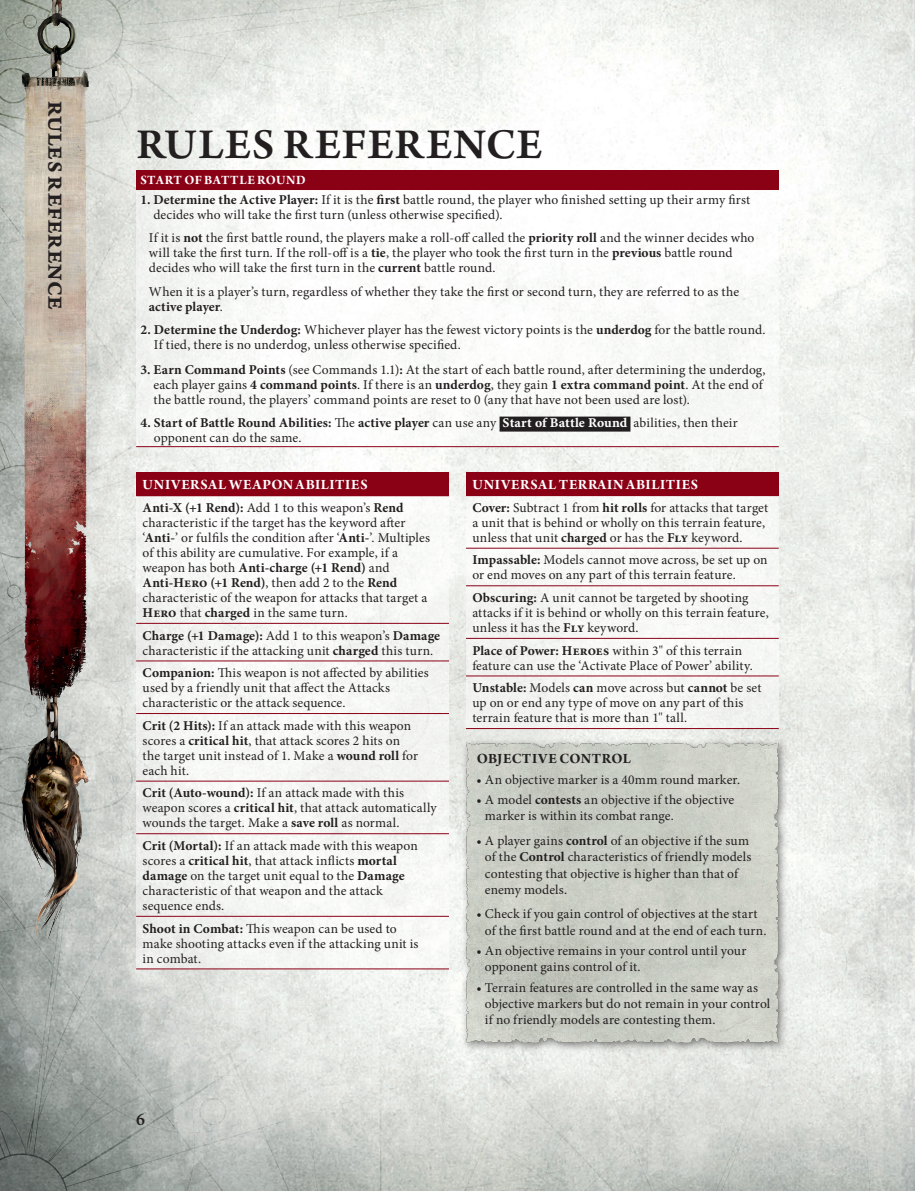
<style>
.page{position:relative;width:915px;height:1191px;background:#fff}
.page>*{position:absolute;margin:0;border:0;box-sizing:border-box;transform-origin:0 0}
.t1{font:600 45px "Arno Pro";letter-spacing:.025em;color:#231f20}
.t2{font:21.3px "Arno Pro Bold Caption";letter-spacing:.03em;color:#231f20}
.t3{font:600 18px "Minion Pro";color:#231f20}
.t4{font:15px "Arno Pro Bold Subhead";letter-spacing:.05em;color:#fff}
.t5{font:15px "Arno Pro Bold Subhead";letter-spacing:.025em;color:#231f20}
.t6{font:13.5px/15px "Minion Pro";letter-spacing:.01em;color:#231f20}
.t7{font:13.5px "Arno Pro Bold Subhead";letter-spacing:.025em;color:#fff}
.s1{font-weight:700}
.s2{font-family:"Minion Pro Bold Capt";color:#fff}
</style>
<div class="page">
<img style="left:0;top:0;width:914px;height:1191px">
<img style="left:0;top:690px;width:105px;height:273px">
<img style="left:23px;top:0;width:85px;height:20px">
<img style="left:21px;top:2px;width:72px;height:44px">
<img style="left:13px;top:46px;width:92px;height:170px">
<img style="left:13px;top:216px;width:92px;height:556px">
<div style="left:460px;top:737px;width:328px;height:315px;background:#231f20;opacity:.55"></div>
<svg style="left:465px;top:742px;width:313px;height:301px;fill:#c9cec5"></svg>
<img style="left:596px;top:742px;width:178px;height:6px">
<div style="left:136px;top:170px;width:642px;height:277px;background:#fff"></div>
<div style="left:136px;top:170px;width:642px;height:19px;background:#8a0116"></div>
<hr style="left:136px;top:189px;width:642px;height:1px;background:#8a0116">
<hr style="left:136px;top:446px;width:642px;height:1px;background:#8a0116">
<div style="left:499px;top:416px;width:131px;height:15px;background:#231f20"></div>
<div style="left:136px;top:473px;width:313px;height:496px;background:#f6f7f5"></div>
<div style="left:136px;top:473px;width:313px;height:23px;background:#8a0116"></div>
<hr style="left:136px;top:623px;width:313px;height:1px;background:#8a0116">
<hr style="left:136px;top:781px;width:313px;height:1px;background:#8a0116">
<hr style="left:136px;top:660px;width:313px;height:1px;background:#8a0116">
<hr style="left:136px;top:713px;width:313px;height:1px;background:#8a0116">
<hr style="left:136px;top:833px;width:313px;height:1px;background:#8a0116">
<hr style="left:136px;top:916px;width:313px;height:1px;background:#8a0116">
<hr style="left:136px;top:968px;width:313px;height:1px;background:#8a0116">
<div style="left:466px;top:472px;width:312px;height:256px;background:#f6f8f5"></div>
<div style="left:466px;top:472px;width:312px;height:23px;background:#8a0116"></div>
<hr style="left:466px;top:548px;width:312px;height:1px;background:#8a0116">
<hr style="left:466px;top:675px;width:312px;height:1px;background:#8a0116">
<hr style="left:466px;top:495px;width:312px;height:1px;background:#8a0116">
<hr style="left:466px;top:585px;width:312px;height:1px;background:#8a0116">
<hr style="left:466px;top:638px;width:312px;height:1px;background:#8a0116">
<hr style="left:466px;top:728px;width:312px;height:1px;background:#8a0116">
<h2 class="t2" style="left:68px;top:101px;width:210px;rotate:90deg">RULES REFERENCE</h2>
<h1 class="t1" style="left:136px;top:119px;width:407px">RULES REFERENCE</h1>
<p class="t7" style="left:140px;top:172px;width:167px">START OF BATTLE ROUND</p>
<p class="t6" style="left:153px;top:192px;width:598px;text-indent:-13px"><span class="s1">1. Determine the Active Player:</span> If it is the <span class="s1">first</span> battle round, the player who finished setting up their army first decides who will take the first turn (unless otherwise specified).</p>
<p class="t6" style="left:149px;top:230px;width:606px">If it is <span class="s1">not</span> the first battle round, the players make a roll-off called the <span class="s1">priority roll</span> and the winner decides who will take the first turn. If the roll-off is a <span class="s1">tie</span>, the player who took the first turn in the <span class="s1">previous</span> battle round decides who will take the first turn in the <span class="s1">current</span> battle round.</p>
<p class="t6" style="left:149px;top:284px;width:591px">When it is a player’s turn, regardless of whether they take the first or second turn, they are referred to as the <span class="s1">active player</span>.</p>
<p class="t6" style="left:154px;top:322px;width:612px;text-indent:-14px"><span class="s1">2. Determine the Underdog:</span> Whichever player has the fewest victory points is the <span class="s1">underdog</span> for the battle round.<br>If tied, there is no underdog, unless otherwise specified.</p>
<p class="t6" style="left:153px;top:362px;width:613px;text-indent:-13px"><span class="s1">3. Earn Command Points</span> (see Commands 1.1)<span class="s1">:</span> At the start of each battle round, after determining the underdog, each player gains <span class="s1">4 command points</span>. If there is an <span class="s1">underdog</span>, they gain <span class="s1">1 extra command point</span>. At the end of the battle round, the players’ command points are reset to 0 (any that have not been used are lost).</p>
<p class="t6" style="left:154px;top:415px;width:585px;text-indent:-14px"><span class="s1">4. Start of Battle Round Abilities:</span> The <span class="s1">active player</span> can use any <span class="s2">Start of Battle Round</span> abilities, then their opponent can do the same.</p>
<p class="t4" style="left:143px;top:476px;width:226px">UNIVERSAL WEAPON ABILITIES</p>
<p class="t6" style="left:142px;top:500px;width:289px"><span class="s1">Anti-X (+1 Rend):</span> Add 1 to this weapon’s <span class="s1">Rend </span>characteristic if the target has the keyword after ‘<span class="s1">Anti-</span>’ or fulfils the condition after ‘<span class="s1">Anti-</span>’. Multiples of this ability are cumulative. For example, if a weapon has both <span class="s1">Anti‑charge (+1 Rend)</span> and <span class="s1">Anti-Hero (+1 Rend)</span>, then add 2 to the <span class="s1">Rend </span>characteristic of the weapon for attacks that target a <span class="s1">Hero</span> that <span class="s1">charged</span> in the same turn.</p>
<p class="t6" style="left:142px;top:628px;width:299px"><span class="s1">Charge (+1 Damage):</span> Add 1 to this weapon’s <span class="s1">Damage </span>characteristic if the attacking unit <span class="s1">charged</span> this turn.</p>
<p class="t6" style="left:142px;top:665px;width:287px"><span class="s1">Companion:</span> This weapon is not affected by abilities used by a friendly unit that affect the Attacks characteristic or the attack sequence.</p>
<p class="t6" style="left:142px;top:718px;width:277px"><span class="s1">Crit (2 Hits):</span> If an attack made with this weapon scores a <span class="s1">critical hit</span>, that attack scores 2 hits on the target unit instead of 1. Make a <span class="s1">wound roll</span> for each hit.</p>
<p class="t6" style="left:142px;top:785px;width:295px"><span class="s1">Crit (Auto-wound):</span> If an attack made with this weapon scores a <span class="s1">critical hit</span>, that attack automatically wounds the target. Make a <span class="s1">save roll</span> as normal.</p>
<p class="t6" style="left:142px;top:838px;width:276px"><span class="s1">Crit (Mortal):</span> If an attack made with this weapon scores a <span class="s1">critical hit</span>, that attack inflicts <span class="s1">mortal damage</span> on the target unit equal to the <span class="s1">Damage </span>characteristic of that weapon and the attack sequence ends.</p>
<p class="t6" style="left:142px;top:920px;width:277px"><span class="s1">Shoot in Combat:</span> This weapon can be used to make shooting attacks even if the attacking unit is in combat.</p>
<p class="t4" style="left:472px;top:476px;width:227px">UNIVERSAL TERRAIN ABILITIES</p>
<p class="t6" style="left:472px;top:500px;width:297px"><span class="s1">Cover:</span> Subtract 1 from <span class="s1">hit rolls</span> for attacks that target a unit that is behind or wholly on this terrain feature, unless that unit <span class="s1">charged</span> or has the <span class="s1">Fly</span> keyword.</p>
<p class="t6" style="left:472px;top:552px;width:296px"><span class="s1">Impassable:</span> Models cannot move across, be set up on or end moves on any part of this terrain feature.</p>
<p class="t6" style="left:472px;top:590px;width:298px"><span class="s1">Obscuring:</span> A unit cannot be targeted by shooting attacks if it is behind or wholly on this terrain feature, unless it has the <span class="s1">Fly</span> keyword.</p>
<p class="t6" style="left:472px;top:643px;width:282px"><span class="s1">Place of Power: Heroes</span> within 3" of this terrain feature can use the ‘Activate Place of Power’ ability.</p>
<p class="t6" style="left:472px;top:680px;width:290px"><span class="s1">Unstable:</span> Models <span class="s1">can</span> move across but <span class="s1">cannot</span> be set up on or end any type of move on any part of this terrain feature that is more than 1" tall.</p>
<p class="t5" style="left:476px;top:750px;width:156px">OBJECTIVE CONTROL</p>
<p class="t6" style="left:476px;top:772px;width:265px">• An objective marker is a 40mm round marker.</p>
<p class="t6" style="left:485px;top:792px;width:251px;line-height:16.2px;text-indent:-8px">• A model <span class="s1">contests</span> an objective if the objective marker is within its combat range.</p>
<p class="t6" style="left:485px;top:832px;width:268px;line-height:16.2px;text-indent:-8px">• A player gains <span class="s1">control</span> of an objective if the sum of the <span class="s1">Control</span> characteristics of friendly models contesting that objective is higher than that of enemy models.</p>
<p class="t6" style="left:485px;top:906px;width:283px;line-height:16.2px;text-indent:-8px">• Check if you gain control of objectives at the start of the first battle round and at the end of each turn.</p>
<p class="t6" style="left:485px;top:942px;width:263px;line-height:16.2px;text-indent:-8px">• An objective remains in your control until your opponent gains control of it.</p>
<p class="t6" style="left:485px;top:979px;width:287px;line-height:16.2px;text-indent:-8px">• Terrain features are controlled in the same way as objective markers but do not remain in your control if no friendly models are contesting them.</p>
<h3 class="t3" style="left:136px;top:1106px;width:10px">6</h3>
</div>
